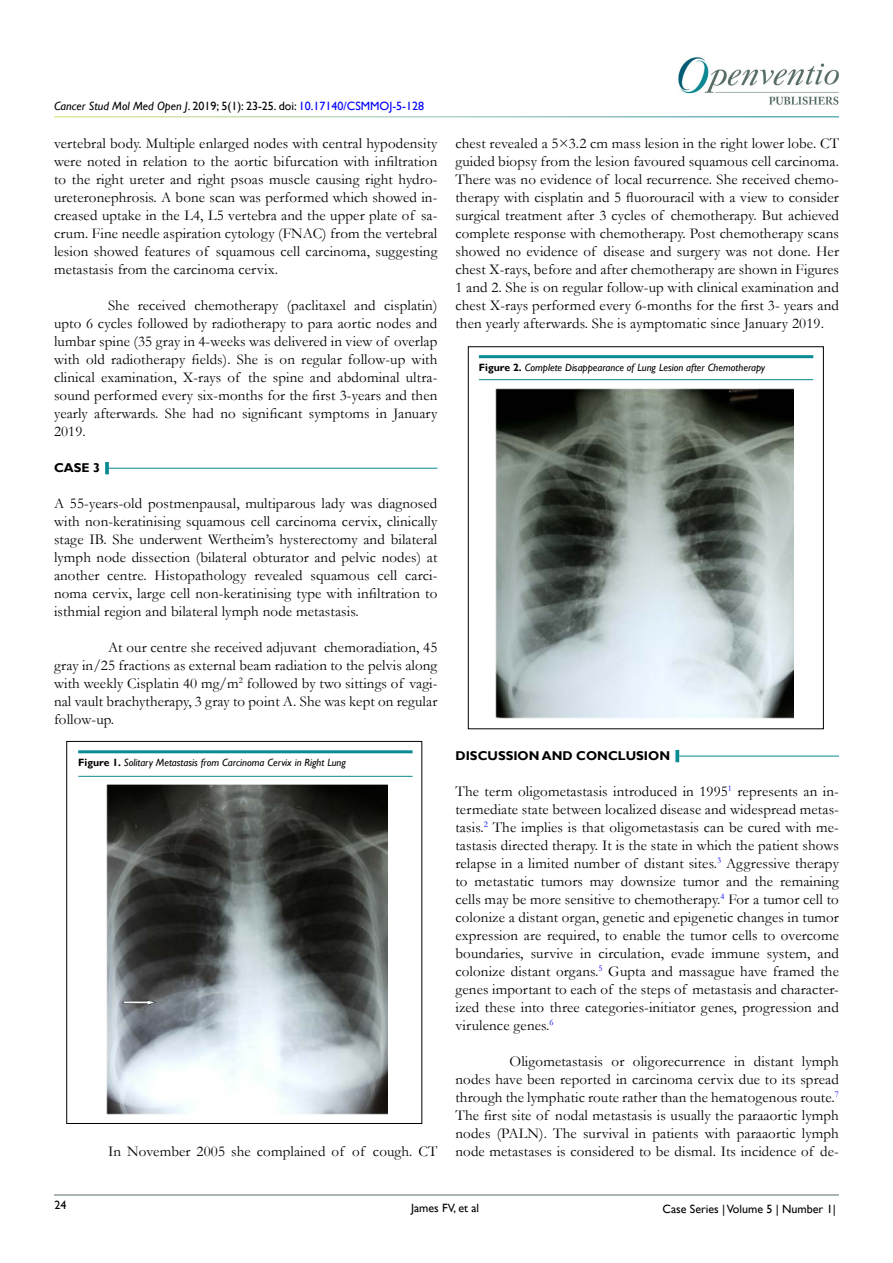
<style>
.page{position:relative;width:893px;height:1263px;background:#fff}
.page>*{position:absolute;margin:0;border:0;box-sizing:border-box;transform-origin:0 0}
.t1{font:15px/18px "Garamond";letter-spacing:.01em;color:#000;text-align:justify}
.t2{font:700 12.75px "Gill Sans";color:#000}
.t3{font:italic 12px "Gill Sans";color:#000}
.t4{font:12px "Gill Sans";color:#000}
.t5{font:italic 10.5px "Gill Sans";color:#000}
.s1{font-style:normal}
.s2{font-style:normal;color:#0000fa}
.s3{font-weight:700;font-style:normal}
</style>
<div class="page">
<img style="left:678px;top:57px;width:161px;height:48px">
<hr style="left:54px;top:1194px;width:785px;height:1px;background:#597068">
<hr style="left:109px;top:468px;width:328px;height:1px;background:#0a8b93">
<svg style="left:105px;top:462px;width:4px;height:12px"></svg>
<div style="left:67px;top:741px;width:355px;height:383px;border:1px solid #000"></div>
<hr style="left:78px;top:750px;width:335px;height:3px;background:#0a8b93">
<img style="left:106px;top:784px;width:281px;height:331px">
<hr style="left:78px;top:776px;width:335px;height:1px;background:#0a8b93">
<div style="left:468px;top:346px;width:356px;height:383px;border:1px solid #000"></div>
<hr style="left:479px;top:355px;width:334px;height:3px;background:#0a8b93">
<img style="left:496px;top:388px;width:298px;height:330px">
<hr style="left:479px;top:379px;width:334px;height:1px;background:#0a8b93">
<hr style="left:679px;top:756px;width:160px;height:1px;background:#0a8b93">
<svg style="left:675px;top:750px;width:4px;height:12px"></svg>
<p class="t3" style="left:54px;top:99px;width:372px">Cancer Stud Mol Med Open J<span class="s1">. 2019; 5(1): 23-25. doi:</span> <span class="s2">10.17140/CSMMOJ-5-128</span></p>
<p class="t1" style="left:54px;top:134px;width:385px">vertebral body. Multiple enlarged nodes with central hypodensity were noted in relation to the aortic bifurcation with infiltration to the right ureter and right psoas muscle causing right hydro&shy;ureteronephrosis. A bone scan was performed which showed in&shy;creased uptake in the L4, L5 vertebra and the upper plate of sa&shy;crum. Fine needle aspiration cytology (FNAC) from the vertebral lesion showed features of squamous cell carcinoma, suggesting metastasis from the carcinoma cervix.</p>
<p class="t1" style="left:54px;top:296px;width:385px;text-indent:54px">She received chemotherapy (paclitaxel and cisplatin) upto 6 cycles followed by radiotherapy to para aortic nodes and lumbar spine (35 gray in 4-weeks was delivered in view of overlap with old radiotherapy fields). She is on regular follow-up with clinical examination, X-rays of the spine and abdominal ultra&shy;sound performed every six-months for the first 3-years and then yearly afterwards. She had no significant symptoms in January 2019.</p>
<p class="t2" style="left:54px;top:460px;width:48px">CASE 3</p>
<p class="t1" style="left:54px;top:494px;width:385px">A 55-years-old postmenpausal, multiparous lady was diagnosed with non-keratinising squamous cell carcinoma cervix, clinically stage IB. She underwent Wertheim’s hysterectomy and bilateral lymph node dissection (bilateral obturator and pelvic nodes) at another centre. Histopathology revealed squamous cell carci&shy;noma cervix, large cell non-keratinising type with infiltration to isthmial region and bilateral lymph node metastasis.</p>
<p class="t1" style="left:54px;top:638px;width:385px;text-indent:54px">At our centre she received adjuvant chemoradiation, 45 gray in/25 fractions as external beam radiation to the pelvis along with weekly Cisplatin 40 mg/m<sup>2</sup> followed by two sittings of vagi&shy;nal vault brachytherapy, 3 gray to point A. She was kept on regular follow-up.</p>
<p class="t5" style="left:78px;top:757px;width:269px"><span class="s3">Figure 1.</span> Solitary Metastasis from Carcinoma Cervix in Right Lung</p>
<p class="t1" style="left:108px;top:1142px;width:331px">In November 2005 she complained of of cough. CT</p>
<p class="t1" style="left:455px;top:134px;width:385px">chest revealed a 5×3.2 cm mass lesion in the right lower lobe. CT guided biopsy from the lesion favoured squamous cell carcinoma.<br>There was no evidence of local recurrence. She received chemo&shy;therapy with cisplatin and 5 fluorouracil with a view to consider surgical treatment after 3 cycles of chemotherapy. But achieved complete response with chemotherapy. Post chemotherapy scans showed no evidence of disease and surgery was not done. Her chest X-rays, before and after chemotherapy are shown in Figures 1 and 2. She is on regular follow-up with clinical examination and chest X-rays performed every 6-months for the first 3- years and then yearly afterwards. She is aymptomatic since January 2019.</p>
<p class="t5" style="left:479px;top:361px;width:288px"><span class="s3">Figure 2.</span> Complete Disappearance of Lung Lesion after Chemotherapy</p>
<p class="t2" style="left:455px;top:748px;width:216px">DISCUSSION AND CONCLUSION</p>
<p class="t1" style="left:455px;top:782px;width:385px">The term oligometastasis introduced in 1995<sup>1</sup> represents an in&shy;termediate state between localized disease and widespread metas&shy;tasis.<sup>2</sup> The implies is that oligometastasis can be cured with me&shy;tastasis directed therapy. It is the state in which the patient shows relapse in a limited number of distant sites.<sup>3</sup> Aggressive therapy to metastatic tumors may downsize tumor and the remaining cells may be more sensitive to chemotherapy.<sup>4</sup> For a tumor cell to colonize a distant organ, genetic and epigenetic changes in tumor expression are required, to enable the tumor cells to overcome boundaries, survive in circulation, evade immune system, and colonize distant organs.<sup>5</sup> Gupta and massague have framed the genes important to each of the steps of metastasis and character&shy;ized these into three categories-initiator genes, progression and virulence genes.<sup>6</sup></p>
<p class="t1" style="left:455px;top:1052px;width:385px;text-indent:54px">Oligometastasis or oligorecurrence in distant lymph nodes have been reported in carcinoma cervix due to its spread through the lymphatic route rather than the hematogenous route.<sup>7<br></sup>The first site of nodal metastasis is usually the paraaortic lymph nodes (PALN). The survival in patients with paraaortic lymph node metastases is considered to be dismal. Its incidence of de-</p>
<p class="t4" style="left:54px;top:1198px;width:13px">24</p>
<p class="t4" style="left:662px;top:1202px;width:175px">Case Series | Volume 5 | Number 1|</p>
<p class="t4" style="left:411px;top:1201px;width:69px">James FV, et al</p>
</div>
